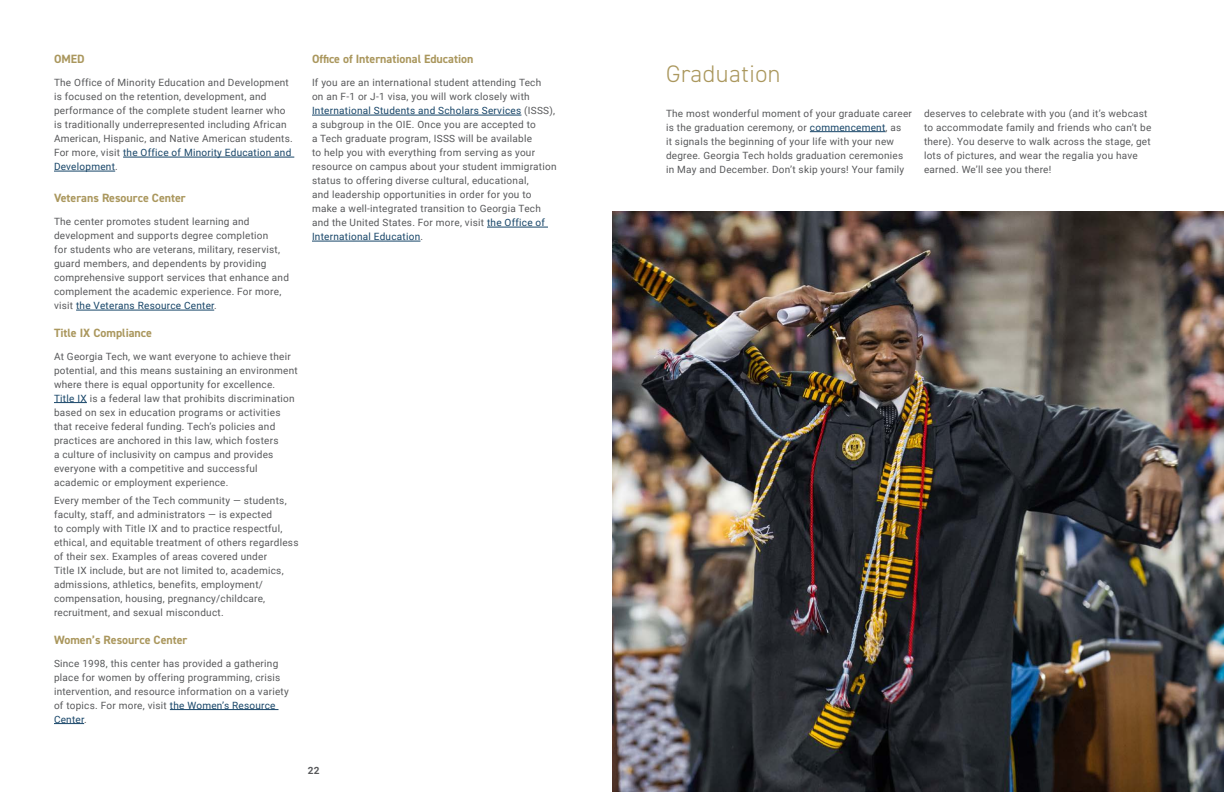
<style>
.page{position:relative;width:1224px;height:792px;background:#fff}
.page>*{position:absolute;margin:0;border:0;box-sizing:border-box;transform-origin:0 0}
.t1{font:300 24px "DIN2014";letter-spacing:.025em;color:#aa975d}
.t2{font:700 12px "DIN2014";color:#aa975d}
.t3{font:10px/14px "Roboto";letter-spacing:.025em;color:#58595b}
.t4{font:700 10px "Roboto";color:#58595b}
.s1{color:#174568}
</style>
<div class="page">
<hr style="left:123px;top:157px;width:171px;height:1px;background:#174568">
<hr style="left:54px;top:171px;width:61px;height:1px;background:#174568">
<hr style="left:76px;top:310px;width:138px;height:1px;background:#174568">
<hr style="left:54px;top:402px;width:33px;height:1px;background:#174568">
<hr style="left:170px;top:709px;width:109px;height:1px;background:#174568">
<hr style="left:54px;top:723px;width:30px;height:1px;background:#174568">
<hr style="left:312px;top:115px;width:209px;height:1px;background:#174568">
<hr style="left:487px;top:227px;width:61px;height:1px;background:#174568">
<hr style="left:312px;top:241px;width:108px;height:1px;background:#174568">
<hr style="left:810px;top:131px;width:76px;height:1px;background:#174568">
<img style="left:612px;top:212px;width:612px;height:580px">
<p class="t2" style="left:54px;top:51px;width:32px">OMED</p>
<p class="t3" style="left:54px;top:75px;width:240px">The Office of Minority Education and Development is focused on the retention, development, and performance of the complete student learner who is traditionally underrepresented including African American, Hispanic, and Native American students.<br>For more, visit <span class="s1">the Office of Minority Education and Development</span>.</p>
<p class="t2" style="left:54px;top:190px;width:133px">Veterans Resource Center</p>
<p class="t3" style="left:54px;top:214px;width:237px">The center promotes student learning and development and supports degree completion<br>for students who are veterans, military, reservist, guard members, and dependents by providing comprehensive support services that enhance and complement the academic experience. For more, visit <span class="s1">the Veterans Resource Center</span>.</p>
<p class="t2" style="left:54px;top:325px;width:100px">Title IX Compliance</p>
<p class="t3" style="left:54px;top:349px;width:245px">At Georgia Tech, we want everyone to achieve their potential, and this means sustaining an environment where there is equal opportunity for excellence.<br><span class="s1">Title IX</span> is a federal law that prohibits discrimination based on sex in education programs or activities that receive federal funding. Tech’s policies and practices are anchored in this law, which fosters<br>a culture of inclusivity on campus and provides everyone with a competitive and successful academic or employment experience.</p>
<p class="t3" style="left:54px;top:493px;width:246px">Every member of the Tech community — students, faculty, staff, and administrators — is expected<br>to comply with Title IX and to practice respectful, ethical, and equitable treatment of others regardless of their sex. Examples of areas covered under<br>Title IX include, but are not limited to, academics, admissions, athletics, benefits, employment/ compensation, housing, pregnancy/childcare, recruitment, and sexual misconduct.</p>
<p class="t2" style="left:54px;top:632px;width:135px">Women’s Resource Center</p>
<p class="t3" style="left:54px;top:656px;width:236px">Since 1998, this center has provided a gathering place for women by offering programming, crisis intervention, and resource information on a variety of topics. For more, visit <span class="s1">the Women’s Resource Center</span>.</p>
<p class="t2" style="left:312px;top:51px;width:163px">Office of International Education</p>
<p class="t3" style="left:312px;top:75px;width:246px">If you are an international student attending Tech<br>on an F-1 or J-1 visa, you will work closely with <span class="s1">International Students and Scholars Services</span> (ISSS), a subgroup in the OIE. Once you are accepted to<br>a Tech graduate program, ISSS will be available<br>to help you with everything from serving as your resource on campus about your student immigration status to offering diverse cultural, educational,<br>and leadership opportunities in order for you to make a well-integrated transition to Georgia Tech and the United States. For more, visit <span class="s1">the Office of International Education</span>.</p>
<p class="t4" style="left:308px;top:764px;width:13px">22</p>
<h1 class="t1" style="left:666px;top:59px;width:116px">Graduation</h1>
<p class="t3" style="left:666px;top:106px;width:248px">The most wonderful moment of your graduate career is the graduation ceremony, or <span class="s1">commencement</span>, as<br>it signals the beginning of your life with your new degree. Georgia Tech holds graduation ceremonies in May and December. Don’t skip yours! Your family</p>
<p class="t3" style="left:924px;top:106px;width:229px">deserves to celebrate with you (and it’s webcast to accommodate family and friends who can’t be there). You deserve to walk across the stage, get lots of pictures, and wear the regalia you have earned. We’ll see you there!</p>
</div>
